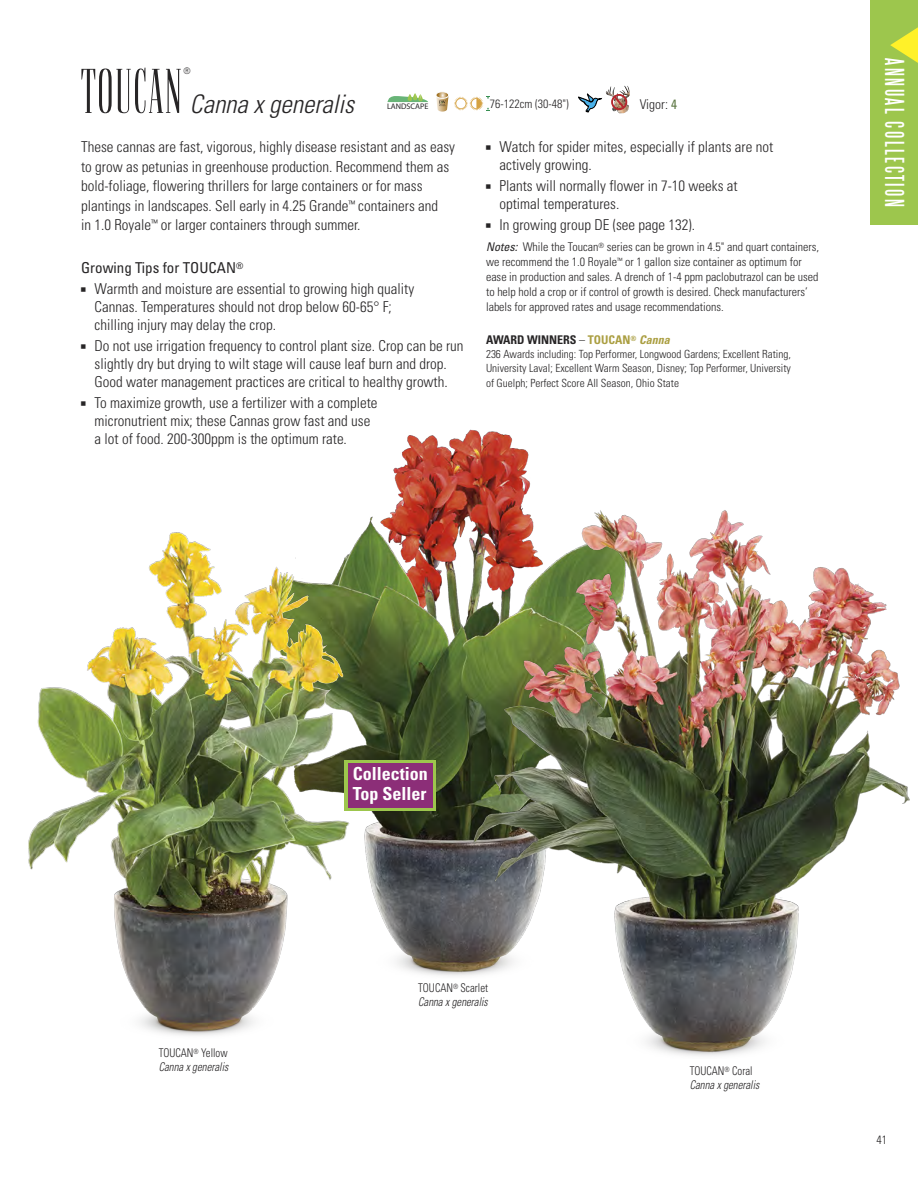
<style>
.page{position:relative;width:918px;height:1188px;background:#fff}
.page>*{position:absolute;margin:0;border:0;box-sizing:border-box;transform-origin:0 0}
.t1{font:63px "Flenja";letter-spacing:.025em;color:#272526}
.t2{font:italic 300 condensed 25.5px "Univers";color:#272526}
.t3{font:24px "Steelfish";letter-spacing:.1em;color:#fff}
.t4{font:700 condensed 18px "Univers";color:#fff}
.t5{font:300 condensed 15px/19.5px "Univers";color:#272526}
.t6{font:condensed 15px "Univers";color:#272526}
.t7{font:300 condensed 13.5px "Univers";color:#272526}
.t8{font:300 condensed 12px "Univers";color:#272526}
.t9{font:italic 300 condensed 12px "Univers";color:#272526;scale:.9 1}
.t10{font:300 condensed 12px "Univers";color:#272526;scale:.9 1}
.t11{font:700 condensed 12px "Univers";color:#272526}
.t12{font:300 condensed 11.25px "Univers";color:#272526}
.t13{font:300 condensed 9px "Univers";color:#272526}
.t14{font:8.1px "Myriad";color:#272526}
.s1{font-weight:400;color:#5f7946}
.s2{font-weight:400;font-style:italic}
.s3{font-weight:300}
.s4{color:#ab9f42}
.s5{font-style:italic;color:#ab9f42}
</style>
<div class="page">
<div style="left:870px;top:0;width:48px;height:225px;background:#9dc64d"></div>
<svg style="left:890px;top:27px;width:28px;height:36px"></svg>
<img style="left:352px;top:429px;width:179px;height:547px">
<img style="left:462px;top:489px;width:448px;height:567px">
<img style="left:28px;top:532px;width:324px;height:504px">
<svg style="left:436px;top:92px;width:54px;height:20px"></svg>
<svg style="left:387px;top:93px;width:41px;height:9px"></svg>
<svg style="left:578px;top:94px;width:24px;height:19px"></svg>
<img style="left:606px;top:86px;width:24px;height:27px">
<svg style="left:611px;top:94px;width:16px;height:16px"></svg>
<div style="left:345px;top:760px;width:91px;height:51px;background:#9dc64d"></div>
<div style="left:348px;top:763px;width:85px;height:45px;background:#8c2e78"></div>
<p class="t13" style="left:184px;top:67px;width:9px">®</p>
<p class="t1" style="left:81px;top:54px;width:102px">TOUCAN</p>
<p class="t2" style="left:190px;top:95px;width:171px">Canna x generalis</p>
<p class="t14" style="left:387px;top:103px;width:43px">LANDSCAPE</p>
<p class="t8" style="left:490px;top:100px;width:80px">76-122cm (30-48")</p>
<p class="t7" style="left:640px;top:100px;width:39px">Vigor: <span class="s1">4</span></p>
<p class="t5" style="left:486px;top:139px;width:289px">■ Watch for spider mites, especially if plants are not</p>
<p class="t5" style="left:500px;top:157px;width:94px">actively growing.</p>
<p class="t5" style="left:486px;top:178px;width:253px">■ Plants will normally flower in 7-10 weeks at</p>
<p class="t5" style="left:500px;top:196px;width:121px">optimal temperatures.</p>
<p class="t5" style="left:486px;top:217px;width:211px">■ In growing group DE (see page 132).</p>
<p class="t8" style="left:486px;top:243px;width:335px"><span class="s2">Notes:</span> While the Toucan<sup>®</sup> series can be grown in 4.5" and quart containers,</p>
<p class="t8" style="left:486px;top:258px;width:317px">we recommend the 1.0 Royale<sup>™</sup> or 1 gallon size container as optimum for</p>
<p class="t8" style="left:486px;top:273px;width:334px">ease in production and sales. A drench of 1-4 ppm paclobutrazol can be used</p>
<p class="t8" style="left:486px;top:288px;width:323px">to help hold a crop or if control of growth is desired. Check manufacturers’</p>
<p class="t8" style="left:486px;top:303px;width:239px">labels for approved rates and usage recommendations.</p>
<p class="t11" style="left:486px;top:335px;width:188px">AWARD WINNERS <span class="s3">–</span> <span class="s4">TOUCAN</span><sup>®</sup> <span class="s5">Canna</span></p>
<p class="t12" style="left:486px;top:350px;width:306px">236 Awards including: Top Performer, Longwood Gardens; Excellent Rating,</p>
<p class="t12" style="left:486px;top:364px;width:306px">University Laval; Excellent Warm Season, Disney; Top Performer, University</p>
<p class="t12" style="left:486px;top:379px;width:195px">of Guelph; Perfect Score All Season, Ohio State</p>
<p class="t5" style="left:81px;top:139px;width:375px">These cannas are fast, vigorous, highly disease resistant and as easy</p>
<p class="t5" style="left:81px;top:158px;width:370px">to grow as petunias in greenhouse production. Recommend them as bold-foliage, flowering thrillers for large containers or for mass</p>
<p class="t5" style="left:81px;top:197px;width:359px">plantings in landscapes. Sell early in 4.25 Grande<sup>™</sup> containers and</p>
<p class="t5" style="left:81px;top:217px;width:281px">in 1.0 Royale<sup>™</sup> or larger containers through summer.</p>
<p class="t6" style="left:81px;top:263px;width:164px">Growing Tips for TOUCAN<sup>®</sup></p>
<p class="t5" style="left:81px;top:281px;width:335px">■ Warmth and moisture are essential to growing high quality</p>
<p class="t5" style="left:95px;top:299px;width:299px">Cannas. Temperatures should not drop below 60-65° F;</p>
<p class="t5" style="left:95px;top:317px;width:183px">chilling injury may delay the crop.</p>
<p class="t5" style="left:81px;top:338px;width:384px">■ Do not use irrigation frequency to control plant size. Crop can be run</p>
<p class="t5" style="left:95px;top:357px;width:355px;line-height:18px">slightly dry but drying to wilt stage will cause leaf burn and drop.<br>Good water management practices are critical to healthy growth.</p>
<p class="t5" style="left:81px;top:395px;width:298px">■ To maximize growth, use a fertilizer with a complete</p>
<p class="t5" style="left:95px;top:413px;width:277px">micronutrient mix; these Cannas grow fast and use</p>
<p class="t5" style="left:95px;top:431px;width:254px">a lot of food. 200-300ppm is the optimum rate.</p>
<p class="t3" style="left:907px;top:58px;width:150px;rotate:90deg">ANNUAL COLLECTION</p>
<p class="t10" style="left:159px;top:1048px;width:78px">TOUCAN<sup>®</sup> Yellow</p>
<p class="t9" style="left:159px;top:1062px;width:81px">Canna x generalis</p>
<p class="t4" style="left:353px;top:768px;width:77px">Collection</p>
<p class="t4" style="left:353px;top:787px;width:75px">Top Seller</p>
<p class="t10" style="left:418px;top:983px;width:79px">TOUCAN<sup>®</sup> Scarlet</p>
<p class="t9" style="left:418px;top:997px;width:81px">Canna x generalis</p>
<p class="t10" style="left:690px;top:1067px;width:71px">TOUCAN<sup>®</sup> Coral</p>
<p class="t9" style="left:690px;top:1080px;width:81px">Canna x generalis</p>
<p class="t8" style="left:877px;top:1135px;width:12px">41</p>
</div>
